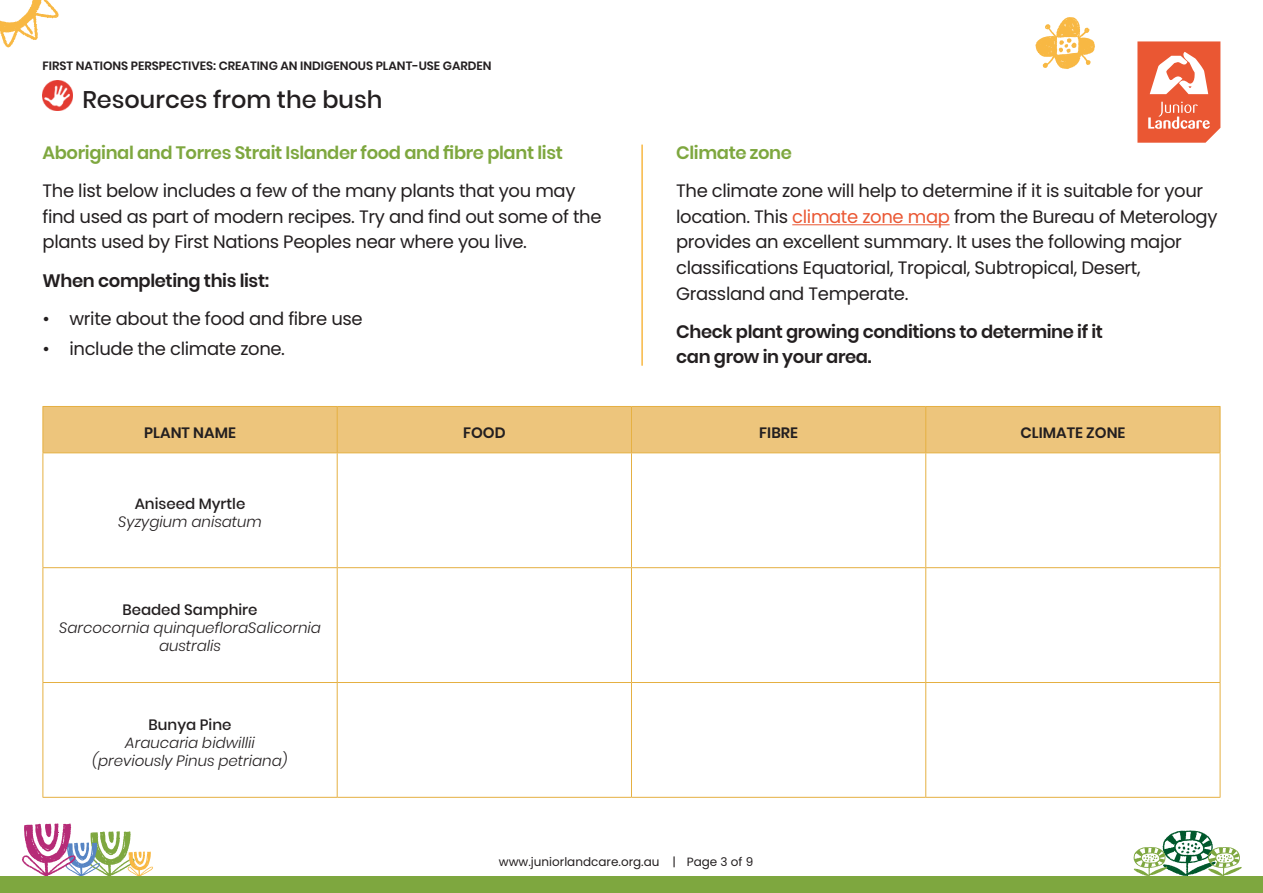
<style>
.page{position:relative;width:1263px;height:893px;background:#fff}
.page>*{position:absolute;margin:0;border:0;box-sizing:border-box;transform-origin:0 0}
.t1{font:500 24px "Poppins";color:#231f20}
.t2{font:18px/25.5px "Poppins";letter-spacing:-.02em;color:#231f20}
.t3{font:600 18px/25.5px "Poppins";letter-spacing:-.02em;color:#231f20}
.t4{font:600 18px "Poppins";letter-spacing:-.02em;color:#7ea73f}
.t5{font:italic 300 15px/18px "Poppins";color:#231f20;text-align:center}
.t6{font:500 15px "Poppins";color:#231f20}
.t7{font:600 15px "Poppins";color:#231f20}
.t8{font:600 12px "Poppins";color:#231f20}
.t9{font:12px "Poppins";color:#231f20}
.s1{color:#ea5733}
</style>
<div class="page">
<svg style="left:22px;top:823px;width:131px;height:53px"></svg>
<div style="left:0;top:876px;width:1263px;height:17px;background:#7ea73f"></div>
<svg style="left:1133px;top:830px;width:109px;height:46px"></svg>
<svg style="left:1137px;top:41px;width:83px;height:102px"></svg>
<svg style="left:1035px;top:17px;width:60px;height:52px"></svg>
<svg style="left:0;top:0;width:59px;height:48px"></svg>
<img style="left:43px;top:80px;width:30px;height:31px">
<hr style="left:792px;top:224px;width:158px;height:1px;background:#ea5733">
<div style="left:44px;top:407px;width:1176px;height:45px;background:#edc57c"></div>
<hr style="left:43px;top:406px;width:294px;height:1px;background:#e5b042">
<hr style="left:43px;top:407px;width:1px;height:45px;background:#e5b042">
<hr style="left:337px;top:406px;width:294px;height:1px;background:#e5b042">
<hr style="left:337px;top:407px;width:1px;height:45px;background:#e5b042">
<hr style="left:631px;top:406px;width:295px;height:1px;background:#e5b042">
<hr style="left:631px;top:407px;width:1px;height:45px;background:#e5b042">
<hr style="left:926px;top:406px;width:294px;height:1px;background:#e5b042">
<hr style="left:925px;top:407px;width:1px;height:45px;background:#e5b042">
<hr style="left:1220px;top:407px;width:1px;height:45px;background:#e5b042">
<hr style="left:43px;top:452px;width:294px;height:1px;background:#e5b042">
<hr style="left:43px;top:453px;width:1px;height:114px;background:#e5b042">
<hr style="left:337px;top:452px;width:294px;height:1px;background:#e5b042">
<hr style="left:337px;top:453px;width:1px;height:114px;background:#e5b042">
<hr style="left:631px;top:452px;width:295px;height:1px;background:#e5b042">
<hr style="left:631px;top:453px;width:1px;height:114px;background:#e5b042">
<hr style="left:926px;top:452px;width:294px;height:1px;background:#e5b042">
<hr style="left:925px;top:453px;width:1px;height:114px;background:#e5b042">
<hr style="left:1220px;top:453px;width:1px;height:114px;background:#e5b042">
<hr style="left:43px;top:567px;width:294px;height:1px;background:#e5b042">
<hr style="left:43px;top:568px;width:1px;height:114px;background:#e5b042">
<hr style="left:337px;top:567px;width:294px;height:1px;background:#e5b042">
<hr style="left:337px;top:568px;width:1px;height:114px;background:#e5b042">
<hr style="left:631px;top:567px;width:295px;height:1px;background:#e5b042">
<hr style="left:631px;top:568px;width:1px;height:114px;background:#e5b042">
<hr style="left:926px;top:567px;width:294px;height:1px;background:#e5b042">
<hr style="left:925px;top:568px;width:1px;height:114px;background:#e5b042">
<hr style="left:1220px;top:568px;width:1px;height:114px;background:#e5b042">
<hr style="left:43px;top:682px;width:294px;height:1px;background:#e5b042">
<hr style="left:43px;top:683px;width:1px;height:114px;background:#e5b042">
<hr style="left:337px;top:682px;width:294px;height:1px;background:#e5b042">
<hr style="left:337px;top:683px;width:1px;height:114px;background:#e5b042">
<hr style="left:631px;top:682px;width:295px;height:1px;background:#e5b042">
<hr style="left:631px;top:683px;width:1px;height:114px;background:#e5b042">
<hr style="left:926px;top:682px;width:294px;height:1px;background:#e5b042">
<hr style="left:925px;top:683px;width:1px;height:114px;background:#e5b042">
<hr style="left:1220px;top:683px;width:1px;height:114px;background:#e5b042">
<hr style="left:43px;top:797px;width:294px;height:1px;background:#e5b042">
<hr style="left:337px;top:797px;width:294px;height:1px;background:#e5b042">
<hr style="left:631px;top:797px;width:295px;height:1px;background:#e5b042">
<hr style="left:926px;top:797px;width:294px;height:1px;background:#e5b042">
<hr style="left:641px;top:145px;width:2px;height:221px;background:#f8b843">
<p class="t8" style="left:43px;top:59px;width:451px">FIRST NATIONS PERSPECTIVES: CREATING AN INDIGENOUS PLANT-USE GARDEN</p>
<h1 class="t1" style="left:83px;top:86px;width:301px">Resources from the bush</h1>
<p class="t4" style="left:43px;top:142px;width:522px">Aboriginal and Torres Strait Islander food and fibre plant list</p>
<p class="t2" style="left:43px;top:179px;width:561px">The list below includes a few of the many plants that you may find used as part of modern recipes. Try and find out some of the plants used by First Nations Peoples near where you live.</p>
<p class="t3" style="left:43px;top:268px;width:228px">When completing this list:</p>
<p class="t2" style="left:43px;top:306px;width:322px">• write about the food and fibre use</p>
<p class="t2" style="left:43px;top:336px;width:244px">• include the climate zone.</p>
<p class="t4" style="left:676px;top:142px;width:117px">Climate zone</p>
<p class="t2" style="left:676px;top:179px;width:543px">The climate zone will help to determine if it is suitable for your location. This <span class="s1">climate zone map</span> from the Bureau of Meterology provides an excellent summary. It uses the following major classifications Equatorial, Tropical, Subtropical, Desert, Grassland and Temperate.</p>
<p class="t3" style="left:676px;top:319px;width:428px">Check plant growing conditions to determine if it can grow in your area.</p>
<p class="t7" style="left:144px;top:424px;width:93px">PLANT NAME</p>
<p class="t7" style="left:463px;top:424px;width:44px">FOOD</p>
<p class="t7" style="left:759px;top:424px;width:40px">FIBRE</p>
<p class="t7" style="left:1020px;top:424px;width:106px">CLIMATE ZONE</p>
<p class="t6" style="left:135px;top:495px;width:112px">Aniseed Myrtle</p>
<p class="t5" style="left:118px;top:513px;width:145px">Syzygium anisatum</p>
<p class="t6" style="left:122px;top:601px;width:137px">Beaded Samphire</p>
<p class="t5" style="left:59px;top:619px;width:263px">Sarcocornia quinquefloraSalicornia australis</p>
<p class="t6" style="left:149px;top:716px;width:84px">Bunya Pine</p>
<p class="t5" style="left:93px;top:734px;width:197px">Araucaria bidwillii (previously Pinus petriana)</p>
<p class="t9" style="left:499px;top:854px;width:256px">www.juniorlandcare.org.au | Page 3 of 9</p>
</div>
